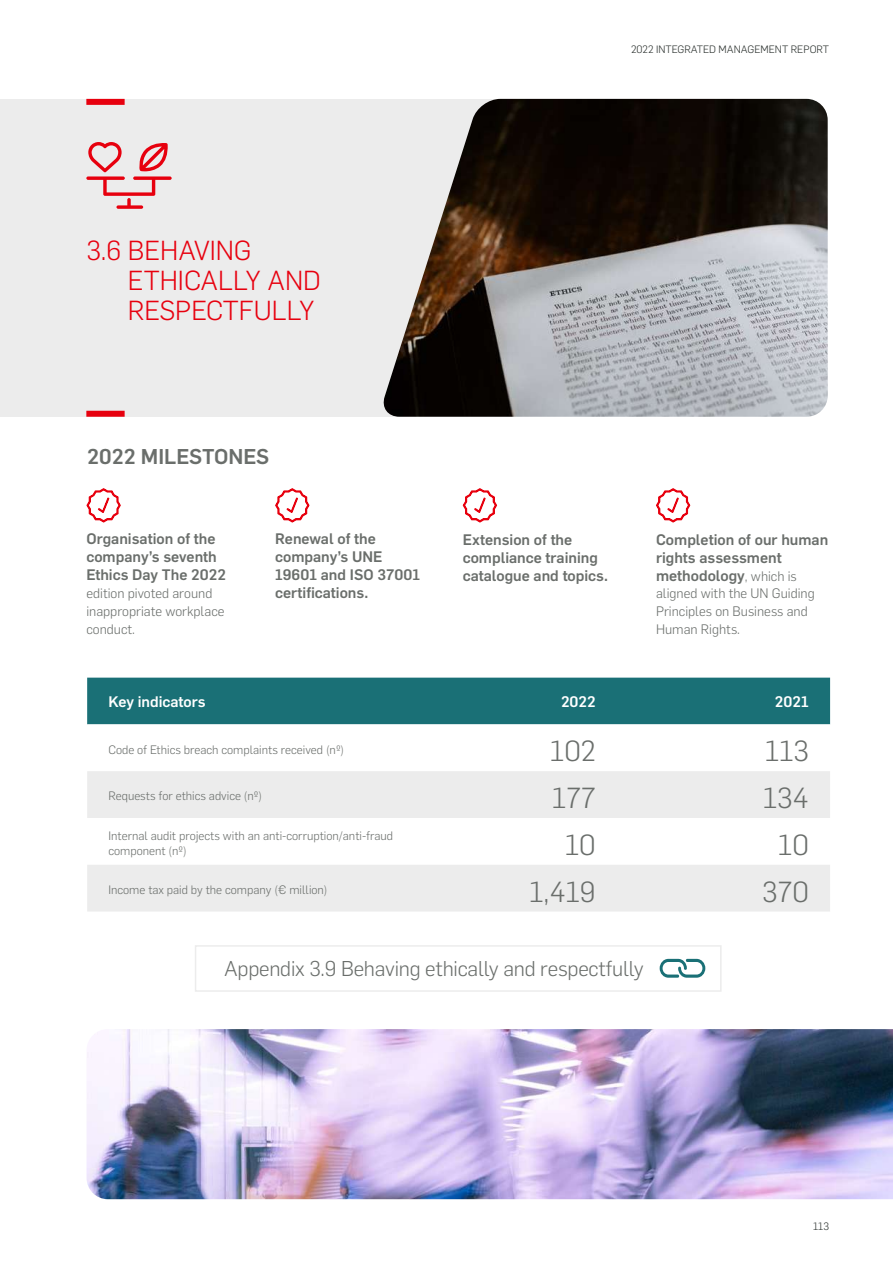
<style>
.page{position:relative;width:893px;height:1263px;background:#fff}
.page>*{position:absolute;margin:0;border:0;box-sizing:border-box;transform-origin:0 0}
.t1{font:300 28.5px "Flama";color:#6a6e6b}
.t2{font:300 27px/30px "Flama";color:#e7000e}
.t3{font:300 21px "Flama";letter-spacing:-.01em;color:#6a6e6b}
.t4{font:500 21px "Flama";color:#6a6e6b}
.t5{font:500 15px/18px "Flama";color:#6a6e6b}
.t6{font:500 15px "Flama";color:#fff}
.t7{font:300 13.5px/18px "Flama";color:#6a6e6b}
.t8{font:300 12px/15px "Flama";color:#6a6e6b}
.t9{font:300 10.5px "Flama";color:#292f2c}
.s1{font-weight:300;font-size:13.5px}
</style>
<div class="page">
<div style="left:0;top:99px;width:779px;height:318px;background:#ececec"></div>
<img style="left:383px;top:99px;width:445px;height:318px">
<div style="left:86px;top:99px;width:39px;height:6px;background:#e7000e"></div>
<div style="left:86px;top:411px;width:39px;height:6px;background:#e7000e"></div>
<svg style="left:275px;top:488px;width:35px;height:35px"></svg>
<svg style="left:462px;top:488px;width:35px;height:35px"></svg>
<svg style="left:656px;top:488px;width:35px;height:35px"></svg>
<svg style="left:86px;top:488px;width:35px;height:35px"></svg>
<div style="left:87px;top:678px;width:743px;height:46px;background:#1a7076"></div>
<svg style="left:87px;top:724px;width:743px;height:1px"></svg>
<svg style="left:87px;top:771px;width:743px;height:140px;fill:#ececec"></svg>
<img style="left:87px;top:1029px;width:806px;height:170px">
<svg style="left:86px;top:142px;width:86px;height:67px"></svg>
<svg style="left:660px;top:959px;width:45px;height:19px"></svg>
<div style="left:195px;top:945px;width:527px;height:47px;border:2px solid #ececec"></div>
<h2 class="t2" style="left:128px;top:233px;width:194px;text-indent:-42px">3.6 BEHAVING<br>ETHICALLY AND<br>RESPECTFULLY</h2>
<h3 class="t4" style="left:87px;top:442px;width:184px">2022 MILESTONES</h3>
<p class="t9" style="left:631px;top:42px;width:200px">2022 INTEGRATED MANAGEMENT REPORT</p>
<p class="t5" style="left:86px;top:529px;width:141px">Organisation of the company’s seventh<br>Ethics Day The 2022</p>
<p class="t7" style="left:86px;top:584px;width:140px">edition pivoted around inappropriate workplace conduct.</p>
<p class="t5" style="left:275px;top:529px;width:146px">Renewal of the company’s UNE<br>19601 and ISO 37001 certifications.</p>
<p class="t5" style="left:463px;top:529px;width:147px">Extension of the compliance training catalogue and topics.</p>
<p class="t5" style="left:656px;top:529px;width:174px">Completion of our human rights assessment methodology<span class="s1">, which is</span></p>
<p class="t7" style="left:656px;top:584px;width:160px">aligned with the UN Guiding<br>Principles on Business and<br>Human Rights.</p>
<p class="t6" style="left:108px;top:691px;width:99px">Key indicators</p>
<p class="t6" style="left:561px;top:691px;width:36px">2022</p>
<p class="t6" style="left:775px;top:691px;width:35px">2021</p>
<p class="t8" style="left:108px;top:741px;width:237px">Code of Ethics breach complaints received (nº)</p>
<h1 class="t1" style="left:550px;top:732px;width:47px">102</h1>
<h1 class="t1" style="left:765px;top:732px;width:45px">113</h1>
<p class="t8" style="left:108px;top:788px;width:155px">Requests for ethics advice (nº)</p>
<h1 class="t1" style="left:552px;top:779px;width:45px">177</h1>
<h1 class="t1" style="left:763px;top:779px;width:47px">134</h1>
<p class="t8" style="left:108px;top:827px;width:286px">Internal audit projects with an anti-corruption/anti-fraud component (nº)</p>
<h1 class="t1" style="left:565px;top:825px;width:32px">10</h1>
<h1 class="t1" style="left:778px;top:825px;width:32px">10</h1>
<p class="t8" style="left:108px;top:881px;width:221px">Income tax paid by the company (€ million)</p>
<h1 class="t1" style="left:529px;top:872px;width:68px">1,419</h1>
<h1 class="t1" style="left:762px;top:872px;width:48px">370</h1>
<h3 class="t3" style="left:224px;top:954px;width:421px">Appendix 3.9 Behaving ethically and respectfully</h3>
<p class="t9" style="left:813px;top:1219px;width:18px">113</p>
</div>
